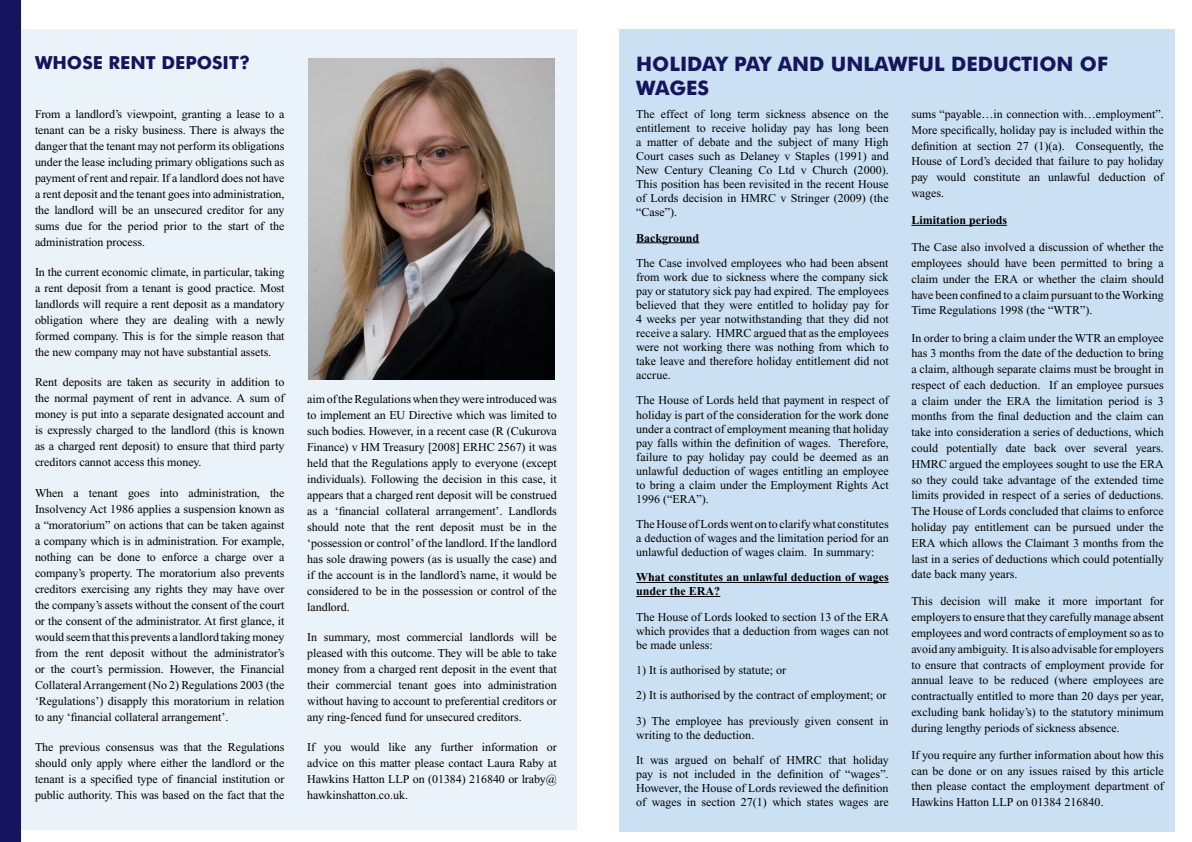
<style>
.page{position:relative;width:1192px;height:842px;background:#fff}
.page>*{position:absolute;margin:0;border:0;box-sizing:border-box;transform-origin:0 0}
.t1{font:700 20px "Futura BT";color:#15145f}
.t2{font:700 18px "Futura BT";color:#15145f}
.t3{font:12px/16px "Times New Roman";color:#000;text-align:justify}
.t4{font:700 12px/14px "Times New Roman";color:#000}
</style>
<div class="page">
<div style="left:15px;top:29px;width:561px;height:801px;background:#eaf2fa"></div>
<div style="left:0;top:0;width:20px;height:842px;background:#15145f"></div>
<div style="left:619px;top:29px;width:556px;height:803px;background:#cbe0f2"></div>
<hr style="left:636px;top:242px;width:63px;height:1px;background:#000">
<hr style="left:636px;top:582px;width:252px;height:1px;background:#000">
<hr style="left:636px;top:596px;width:84px;height:1px;background:#000">
<hr style="left:911px;top:225px;width:96px;height:1px;background:#000">
<img style="left:309px;top:58px;width:246px;height:321px">
<h2 class="t2" style="left:35px;top:52px;width:216px">WHOSE RENT DEPOSIT?</h2>
<p class="t3" style="left:35px;top:106px;width:251px">From a landlord’s viewpoint, granting a lease to a tenant can be a risky business. There is always the danger that the tenant may not perform its obligations under the lease including primary obligations such as payment of rent and repair. If a landlord does not have a rent deposit and the tenant goes into administration, the landlord will be an unsecured creditor for any sums due for the period prior to the start of the administration process.</p>
<p class="t3" style="left:35px;top:264px;width:251px">In the current economic climate, in particular, taking a rent deposit from a tenant is good practice. Most landlords will require a rent deposit as a mandatory obligation where they are dealing with a newly formed company. This is for the simple reason that the new company may not have substantial assets.</p>
<p class="t3" style="left:35px;top:374px;width:251px">Rent deposits are taken as security in addition to the normal payment of rent in advance. A sum of money is put into a separate designated account and is expressly charged to the landlord (this is known as a charged rent deposit) to ensure that third party creditors cannot access this money.</p>
<p class="t3" style="left:35px;top:485px;width:251px">When a tenant goes into administration, the Insolvency Act 1986 applies a suspension known as a “moratorium” on actions that can be taken against a company which is in administration. For example, nothing can be done to enforce a charge over a company’s property. The moratorium also prevents creditors exercising any rights they may have over the company’s assets without the consent of the court or the consent of the administrator. At first glance, it would seem that this prevents a landlord taking money from the rent deposit without the administrator’s or the court’s permission. However, the Financial Collateral Arrangement (No 2) Regulations 2003 (the ‘Regulations’) disapply this moratorium in relation to any ‘financial collateral arrangement’.</p>
<p class="t3" style="left:35px;top:739px;width:251px">The previous consensus was that the Regulations should only apply where either the landlord or the tenant is a specified type of financial institution or public authority. This was based on the fact that the</p>
<p class="t3" style="left:307px;top:391px;width:251px">aim of the Regulations when they were introduced was to implement an EU Directive which was limited to such bodies. However, in a recent case (R (Cukurova Finance) v HM Treasury [2008] ERHC 2567) it was held that the Regulations apply to everyone (except individuals). Following the decision in this case, it appears that a charged rent deposit will be construed as a ‘financial collateral arrangement’. Landlords should note that the rent deposit must be in the ‘possession or control’ of the landlord. If the landlord has sole drawing powers (as is usually the case) and if the account is in the landlord’s name, it would be considered to be in the possession or control of the landlord.</p>
<p class="t3" style="left:307px;top:629px;width:251px">In summary, most commercial landlords will be pleased with this outcome. They will be able to take money from a charged rent deposit in the event that their commercial tenant goes into administration without having to account to preferential creditors or any ring-fenced fund for unsecured creditors.</p>
<p class="t3" style="left:307px;top:739px;width:251px">If you would like any further information or advice on this matter please contact Laura Raby at Hawkins Hatton LLP on (01384) 216840 or lraby@ hawkinshatton.co.uk.</p>
<h1 class="t1" style="left:636px;top:52px;width:30px">HOLIDAY</h1>
<h1 class="t1" style="left:734px;top:52px;width:60px">PAY AND</h1>
<h1 class="t1" style="left:830px;top:52px;width:31px">UNLAWFUL</h1>
<h1 class="t1" style="left:950px;top:52px;width:30px">DEDUCTION</h1>
<h1 class="t1" style="left:1079px;top:52px;width:15px">OF</h1>
<h1 class="t1" style="left:636px;top:76px;width:34px">WAGES</h1>
<p class="t3" style="left:636px;top:107px;width:254px;line-height:14px">The effect of long term sickness absence on the entitlement to receive holiday pay has long been a matter of debate and the subject of many High Court cases such as Delaney v Staples (1991) and New Century Cleaning Co Ltd v Church (2000).<br>This position has been revisited in the recent House of Lords decision in HMRC v Stringer (2009) (the “Case”).</p>
<p class="t4" style="left:636px;top:231px;width:64px">Background</p>
<p class="t3" style="left:636px;top:256px;width:254px;line-height:14px">The Case involved employees who had been absent from work due to sickness where the company sick pay or statutory sick pay had expired. The employees believed that they were entitled to holiday pay for 4 weeks per year notwithstanding that they did not receive a salary. HMRC argued that as the employees were not working there was nothing from which to take leave and therefore holiday entitlement did not accrue.</p>
<p class="t3" style="left:636px;top:393px;width:254px;line-height:14px">The House of Lords held that payment in respect of holiday is part of the consideration for the work done under a contract of employment meaning that holiday pay falls within the definition of wages. Therefore, failure to pay holiday pay could be deemed as an unlawful deduction of wages entitling an employee to bring a claim under the Employment Rights Act 1996 (“ERA”).</p>
<p class="t3" style="left:636px;top:517px;width:254px;line-height:14px">The House of Lords went on to clarify what constitutes a deduction of wages and the limitation period for an unlawful deduction of wages claim. In summary:</p>
<p class="t4" style="left:636px;top:570px;width:254px">What constitutes an unlawful deduction of wages under the ERA</p>
<p class="t4" style="left:714px;top:584px;width:7px">?</p>
<p class="t3" style="left:636px;top:610px;width:254px;line-height:14px">The House of Lords looked to section 13 of the ERA which provides that a deduction from wages can not be made unless:</p>
<p class="t3" style="left:636px;top:662px;width:151px">1) It is authorised by statute; or</p>
<p class="t3" style="left:636px;top:687px;width:252px">2) It is authorised by the contract of employment; or</p>
<p class="t3" style="left:636px;top:714px;width:254px;line-height:14px">3) The employee has previously given consent in writing to the deduction.</p>
<p class="t3" style="left:636px;top:753px;width:254px;line-height:14px">It was argued on behalf of HMRC that holiday pay is not included in the definition of “wages”.<br>However, the House of Lords reviewed the definition of wages in section 27(1) which states wages are</p>
<p class="t3" style="left:911px;top:106px;width:254px">sums “payable…in connection with…employment”.<br>More specifically, holiday pay is included within the definition at section 27 (1)(a). Consequently, the House of Lord’s decided that failure to pay holiday pay would constitute an unlawful deduction of wages.</p>
<p class="t4" style="left:911px;top:213px;width:97px">Limitation periods</p>
<p class="t3" style="left:911px;top:239px;width:254px">The Case also involved a discussion of whether the employees should have been permitted to bring a claim under the ERA or whether the claim should have been confined to a claim pursuant to the Working Time Regulations 1998 (the “WTR”).</p>
<p class="t3" style="left:911px;top:330px;width:254px">In order to bring a claim under the WTR an employee has 3 months from the date of the deduction to bring a claim, although separate claims must be brought in respect of each deduction. If an employee pursues a claim under the ERA the limitation period is 3 months from the final deduction and the claim can take into consideration a series of deductions, which could potentially date back over several years.<br>HMRC argued the employees sought to use the ERA so they could take advantage of the extended time limits provided in respect of a series of deductions.<br>The House of Lords concluded that claims to enforce holiday pay entitlement can be pursued under the ERA which allows the Claimant 3 months from the last in a series of deductions which could potentially date back many years.</p>
<p class="t3" style="left:911px;top:593px;width:254px">This decision will make it more important for employers to ensure that they carefully manage absent employees and word contracts of employment so as to avoid any ambiguity. It is also advisable for employers to ensure that contracts of employment provide for annual leave to be reduced (where employees are contractually entitled to more than 20 days per year, excluding bank holiday’s) to the statutory minimum during lengthy periods of sickness absence.</p>
<p class="t3" style="left:911px;top:747px;width:254px">If you require any further information about how this can be done or on any issues raised by this article then please contact the employment department of Hawkins Hatton LLP on 01384 216840.</p>
</div>
